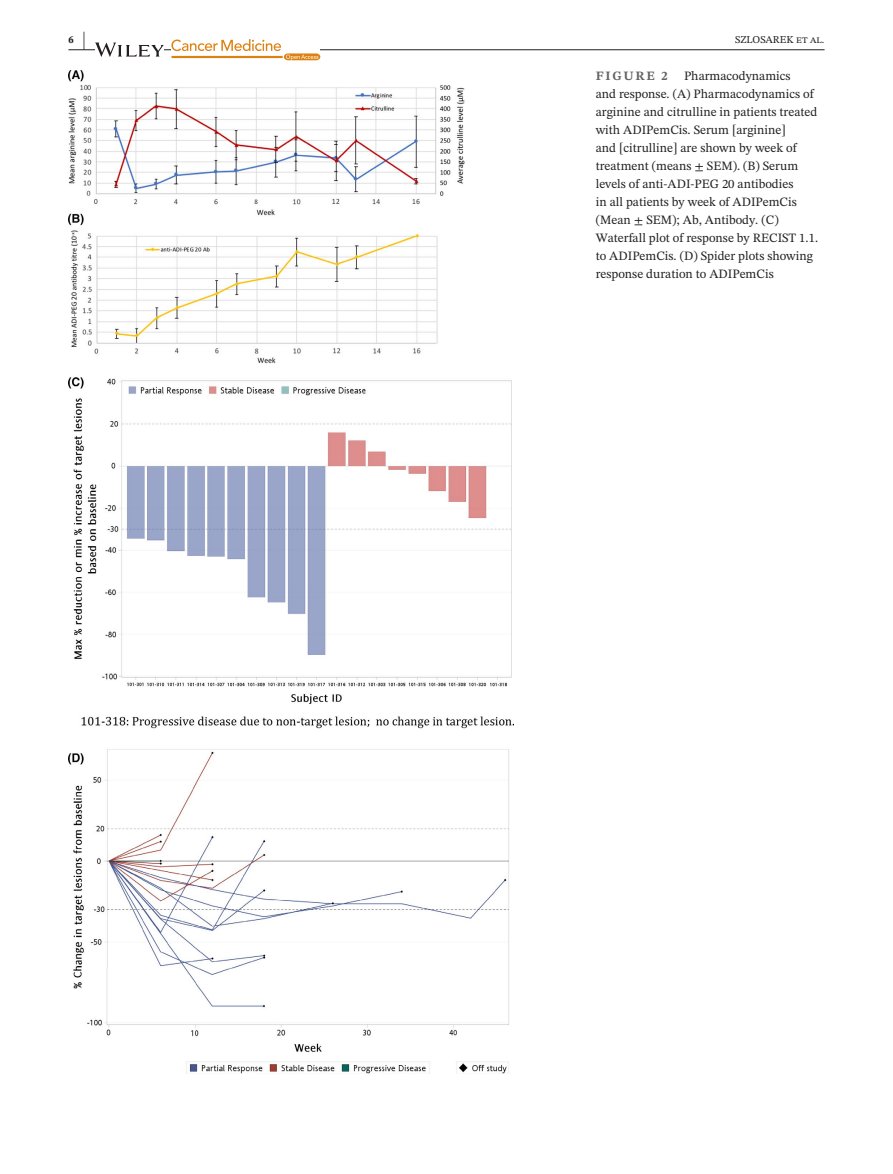
<style>
.page{position:relative;width:893px;height:1174px;background:#fff}
.page>*{position:absolute;margin:0;border:0;box-sizing:border-box;transform-origin:0 0}
.t1{font:12.75px/18px "STIX Two Text";color:#231f20}
.t2{font:700 12.75px "STIX Two Text";letter-spacing:.14em;color:#636366}
.t3{font:10.5px "STIX Two Text";color:#231f20}
.t4{font:700 10.5px "STIX Two Text";color:#231f20}
.s1{font-size:21px}
</style>
<div class="page">
<hr style="left:68px;top:49px;width:756px;height:1px;background:#231f20">
<svg style="left:95px;top:43px;width:69px;height:14px"></svg>
<svg style="left:171px;top:39px;width:149px;height:21px"></svg>
<img style="left:68px;top:70px;width:445px;height:1004px">
<p class="t4" style="left:68px;top:32px;width:18px">6 <span class="s1">|</span></p>
<p class="t3" style="left:735px;top:32px;width:91px">SZLOSAREK et al.</p>
<p class="t2" style="left:596px;top:66px;width:73px">FIGURE 2</p>
<p class="t1" style="left:596px;top:66px;width:224px;text-indent:88px">Pharmacodynamics<br>and response. (A) Pharmacodynamics of arginine and citrulline in patients treated with ADIPemCis. Serum [arginine]<br>and [citrulline] are shown by week of treatment (means ± SEM). (B) Serum levels of anti-ADI-PEG 20 antibodies<br>in all patients by week of ADIPemCis (Mean ± SEM); Ab, Antibody. (C)<br>Waterfall plot of response by RECIST 1.1. to ADIPemCis. (D) Spider plots showing response duration to ADIPemCis</p>
</div>
